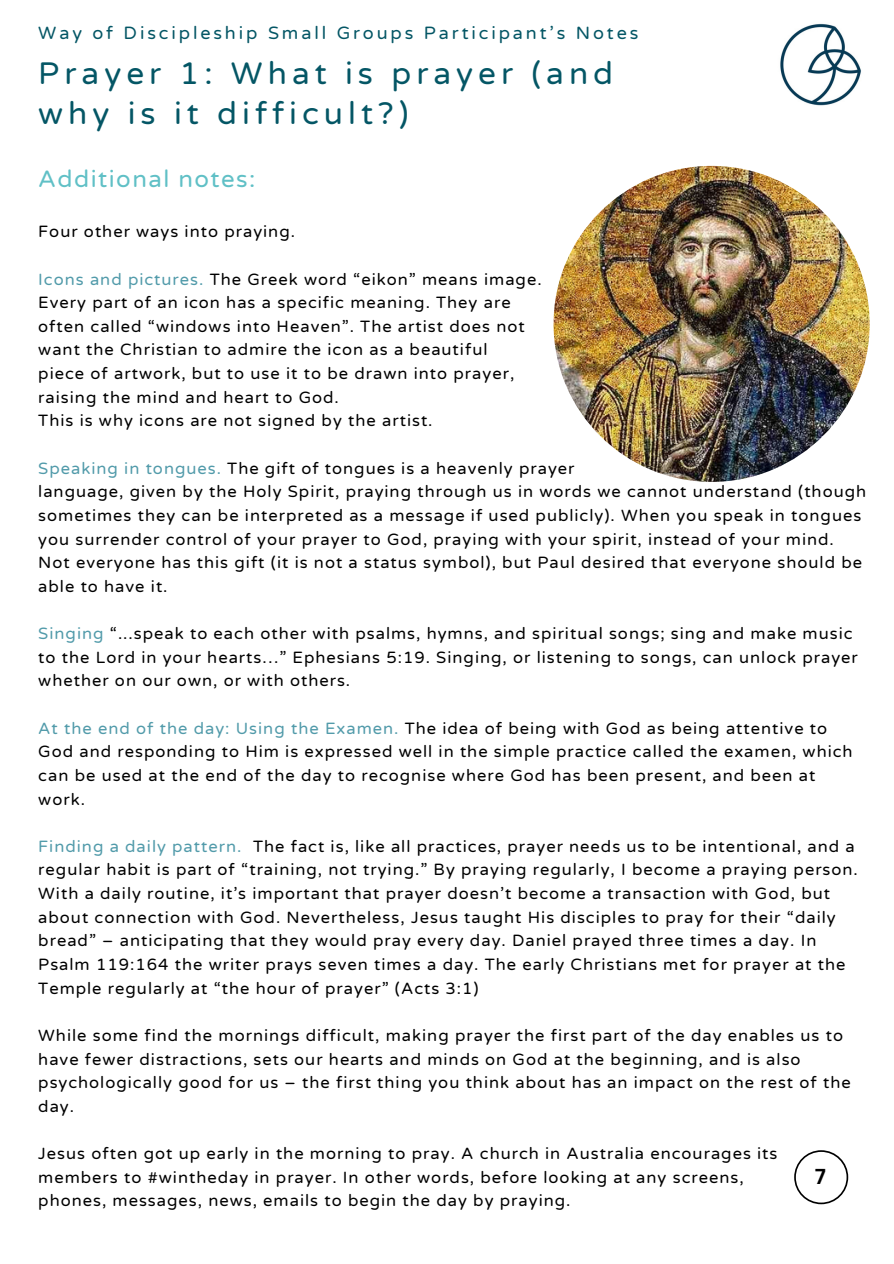
<style>
.page{position:relative;width:894px;height:1264px;background:#fff}
.page>*{position:absolute;margin:0;border:0;box-sizing:border-box;transform-origin:0 0}
.t1{font:31.5px/40px "Varela Round";letter-spacing:.16em;color:#045665}
.t2{font:24px "Varela Round";letter-spacing:.06em;color:#60c0c6}
.t3{font:700 21px "Canva Sans";color:#000}
.t4{font:18px "Varela Round";letter-spacing:.16em;color:#045665}
.t5{font:16.5px/23.7px "Varela Round";letter-spacing:.06em;color:#000}
.s1{color:#529baa}
</style>
<div class="page">
<img style="left:780px;top:23px;width:81px;height:83px">
<svg style="left:794px;top:1150px;width:54px;height:54px"></svg>
<img style="left:553px;top:166px;width:316px;height:316px;border-radius:50%">
<p class="t4" style="left:38px;top:23px;width:601px">Way of Discipleship Small Groups Participant’s Notes</p>
<p class="t1" style="left:38px;top:54px;width:576px">Prayer 1: What is prayer (and why is it difficult?)</p>
<h1 class="t2" style="left:38px;top:164px;width:218px">Additional notes:</h1>
<p class="t5" style="left:38px;top:220px;width:258px">Four other ways into praying.</p>
<p class="t5" style="left:38px;top:267px;width:504px"><span class="s1">Icons and pictures.</span> The Greek word “eikon” means image.</p>
<h2 class="t5" style="left:38px;top:291px;width:474px">Every part of an icon has a specific meaning. They are</h2>
<p class="t5" style="left:38px;top:315px;width:488px">often called “windows into Heaven”. The artist does not</p>
<p class="t5" style="left:38px;top:338px;width:450px">want the Christian to admire the icon as a beautiful</p>
<p class="t5" style="left:38px;top:362px;width:477px">piece of artwork, but to use it to be drawn into prayer,</p>
<p class="t5" style="left:38px;top:385px;width:302px">raising the mind and heart to God.</p>
<p class="t5" style="left:38px;top:409px;width:395px">This is why icons are not signed by the artist.</p>
<p class="t5" style="left:38px;top:456px;width:537px"><span class="s1">Speaking in tongues.</span> The gift of tongues is a heavenly prayer</p>
<p class="t5" style="left:38px;top:480px;width:829px">language, given by the Holy Spirit, praying through us in words we cannot understand (though sometimes they can be interpreted as a message if used publicly). When you speak in tongues you surrender control of your prayer to God, praying with your spirit, instead of your mind.<br>Not everyone has this gift (it is not a status symbol), but Paul desired that everyone should be able to have it.</p>
<p class="t5" style="left:38px;top:622px;width:820px"><span class="s1">Singing</span> “...speak to each other with psalms, hymns, and spiritual songs; sing and make music to the Lord in your hearts…” Ephesians 5:19. Singing, or listening to songs, can unlock prayer whether on our own, or with others.</p>
<p class="t5" style="left:38px;top:716px;width:815px"><span class="s1">At the end of the day: Using the Examen.</span> The idea of being with God as being attentive to God and responding to Him is expressed well in the simple practice called the examen, which can be used at the end of the day to recognise where God has been present, and been at work.</p>
<p class="t5" style="left:38px;top:834px;width:820px"><span class="s1">Finding a daily pattern.</span> The fact is, like all practices, prayer needs us to be intentional, and a regular habit is part of “training, not trying.” By praying regularly, I become a praying person.<br>With a daily routine, it’s important that prayer doesn’t become a transaction with God, but about connection with God. Nevertheless, Jesus taught His disciples to pray for their “daily bread” – anticipating that they would pray every day. Daniel prayed three times a day. In Psalm 119:164 the writer prays seven times a day. The early Christians met for prayer at the Temple regularly at “the hour of prayer” (Acts 3:1)</p>
<p class="t5" style="left:38px;top:1023px;width:813px">While some find the mornings difficult, making prayer the first part of the day enables us to have fewer distractions, sets our hearts and minds on God at the beginning, and is also psychologically good for us – the first thing you think about has an impact on the rest of the day.</p>
<p class="t5" style="left:38px;top:1141px;width:740px">Jesus often got up early in the morning to pray. A church in Australia encourages its</p>
<p class="t5" style="left:38px;top:1165px;width:706px">members to #wintheday in prayer. In other words, before looking at any screens,</p>
<p class="t5" style="left:38px;top:1189px;width:533px">phones, messages, news, emails to begin the day by praying.</p>
<p class="t3" style="left:815px;top:1161px;width:12px">7</p>
</div>
